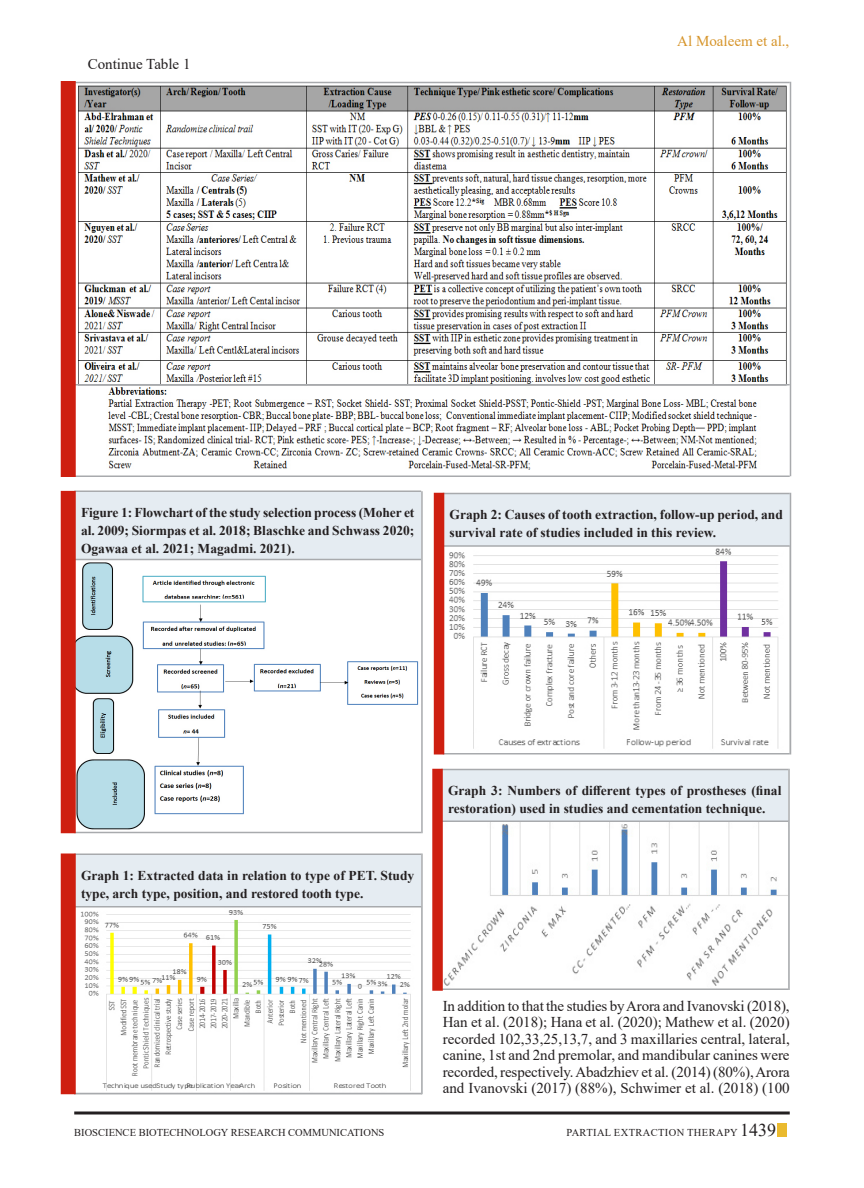
<style>
.page{position:relative;width:864px;height:1188px;background:#fff}
.page>*{position:absolute;margin:0;border:0;box-sizing:border-box;transform-origin:0 0}
.t1{font:18px "Times New Roman";color:#231f20}
.Body_text{font:15px/16.5px "Times New Roman";color:#231f20;text-align:justify}
.Body_text-2{font:15px "Times New Roman";color:#d69429}
.Body_text-3{font:700 13.5px/18px "Times New Roman";color:#231f20}
.t2{font:10.5px "Times New Roman";color:#231f20}
.s1{font-size:10.5px}
</style>
<div class="page">
<img style="left:76px;top:83px;width:714px;height:393px">
<hr style="left:74px;top:476px;width:716px;height:1px;background:#a8aaad">
<hr style="left:74px;top:384px;width:716px;height:2px;background:#a8aaad">
<hr style="left:74px;top:82px;width:716px;height:1px;background:#a8aaad">
<hr style="left:790px;top:82px;width:1px;height:394px;background:#a8aaad">
<div style="left:61px;top:81px;width:15px;height:396px;background:#ce1f10"></div>
<img style="left:76px;top:560px;width:345px;height:272px">
<div style="left:74px;top:491px;width:347px;height:69px;background:#e5ecf2"></div>
<hr style="left:74px;top:490px;width:347px;height:2px;background:#a8aaad">
<hr style="left:74px;top:559px;width:347px;height:1px;background:#a8aaad">
<hr style="left:74px;top:832px;width:347px;height:1px;background:#a8aaad">
<hr style="left:421px;top:491px;width:2px;height:342px;background:#a8aaad">
<div style="left:61px;top:491px;width:15px;height:342px;background:#ce1f10"></div>
<img style="left:76px;top:910px;width:345px;height:183px">
<div style="left:74px;top:854px;width:347px;height:52px;background:#e5ecf2"></div>
<hr style="left:74px;top:854px;width:347px;height:1px;background:#a8aaad">
<hr style="left:74px;top:906px;width:347px;height:2px;background:#a8aaad">
<hr style="left:74px;top:1093px;width:347px;height:1px;background:#a8aaad">
<hr style="left:421px;top:854px;width:2px;height:240px;background:#a8aaad">
<div style="left:61px;top:854px;width:15px;height:240px;background:#ce1f10"></div>
<img style="left:444px;top:547px;width:346px;height:206px">
<div style="left:443px;top:494px;width:347px;height:52px;background:#e5ecf2"></div>
<hr style="left:443px;top:493px;width:347px;height:1px;background:#a8aaad">
<hr style="left:443px;top:545px;width:347px;height:2px;background:#a8aaad">
<hr style="left:443px;top:753px;width:347px;height:1px;background:#a8aaad">
<hr style="left:790px;top:493px;width:1px;height:261px;background:#a8aaad">
<div style="left:434px;top:493px;width:10px;height:261px;background:#ce1f10"></div>
<img style="left:443px;top:822px;width:345px;height:164px">
<div style="left:441px;top:770px;width:347px;height:51px;background:#e5ecf2"></div>
<hr style="left:441px;top:769px;width:347px;height:1px;background:#a8aaad">
<hr style="left:441px;top:820px;width:347px;height:2px;background:#a8aaad">
<hr style="left:441px;top:988px;width:347px;height:2px;background:#a8aaad">
<hr style="left:788px;top:769px;width:2px;height:221px;background:#a8aaad">
<div style="left:432px;top:769px;width:11px;height:222px;background:#ce1f10"></div>
<div style="left:777px;top:1124px;width:10px;height:13px;background:#eaba2e"></div>
<hr style="left:74px;top:1112px;width:716px;height:2px;background:#231f20">
<p class="Body_text" style="left:88px;top:55px;width:104px">Continue Table 1</p>
<p class="Body_text-2" style="left:677px;top:30px;width:114px">Al Moaleem et al.,</p>
<p class="Body_text-3" style="left:81px;top:503px;width:335px;text-align:justify">Figure 1: Flowchart of the study selection process (Moher et al. 2009; Siormpas et al. 2018; Blaschke and Schwass 2020; Ogawaa et al. 2021; Magadmi. 2021).</p>
<p class="Body_text-3" style="left:450px;top:505px;width:335px">Graph 2: Causes of tooth extraction, follow-up period, and survival rate of studies included in this review.</p>
<p class="Body_text-3" style="left:81px;top:866px;width:335px">Graph 1: Extracted data in relation to type of PET. Study type, arch type, position, and restored tooth type.</p>
<p class="Body_text-3" style="left:448px;top:781px;width:335px">Graph 3: Numbers of different types of prostheses (final restoration) used in studies and cementation technique.</p>
<p class="Body_text" style="left:443px;top:997px;width:349px">In addition to that the studies by Arora and Ivanovski (2018), Han et al. (2018); Hana et al. (2020); Mathew et al. (2020) recorded 102,33,25,13,7, and 3 maxillaries central, lateral, canine, 1st and 2nd premolar, and mandibular canines were recorded, respectively. Abadzhiev et al. (2014) (80%), Arora and Ivanovski (2017) (88%), Schwimer et al. (2018) (100</p>
<p class="t2" style="left:74px;top:1125px;width:119px">BIO SCIENCE BIOTECHNOLOGY</p>
<p class="t2" style="left:231px;top:1125px;width:99px">RESEARCH COMMUNIC</p>
<p class="t2" style="left:347px;top:1125px;width:39px">ATIONS</p>
<p class="t2" style="left:566px;top:1125px;width:14px">Part</p>
<p class="t2" style="left:593px;top:1125px;width:44px">ial Extra</p>
<p class="t2" style="left:651px;top:1125px;width:52px">ction Therap</p>
<p class="t1" style="left:730px;top:1117px;width:48px"><span class="s1">y</span> 1439</p>
</div>
